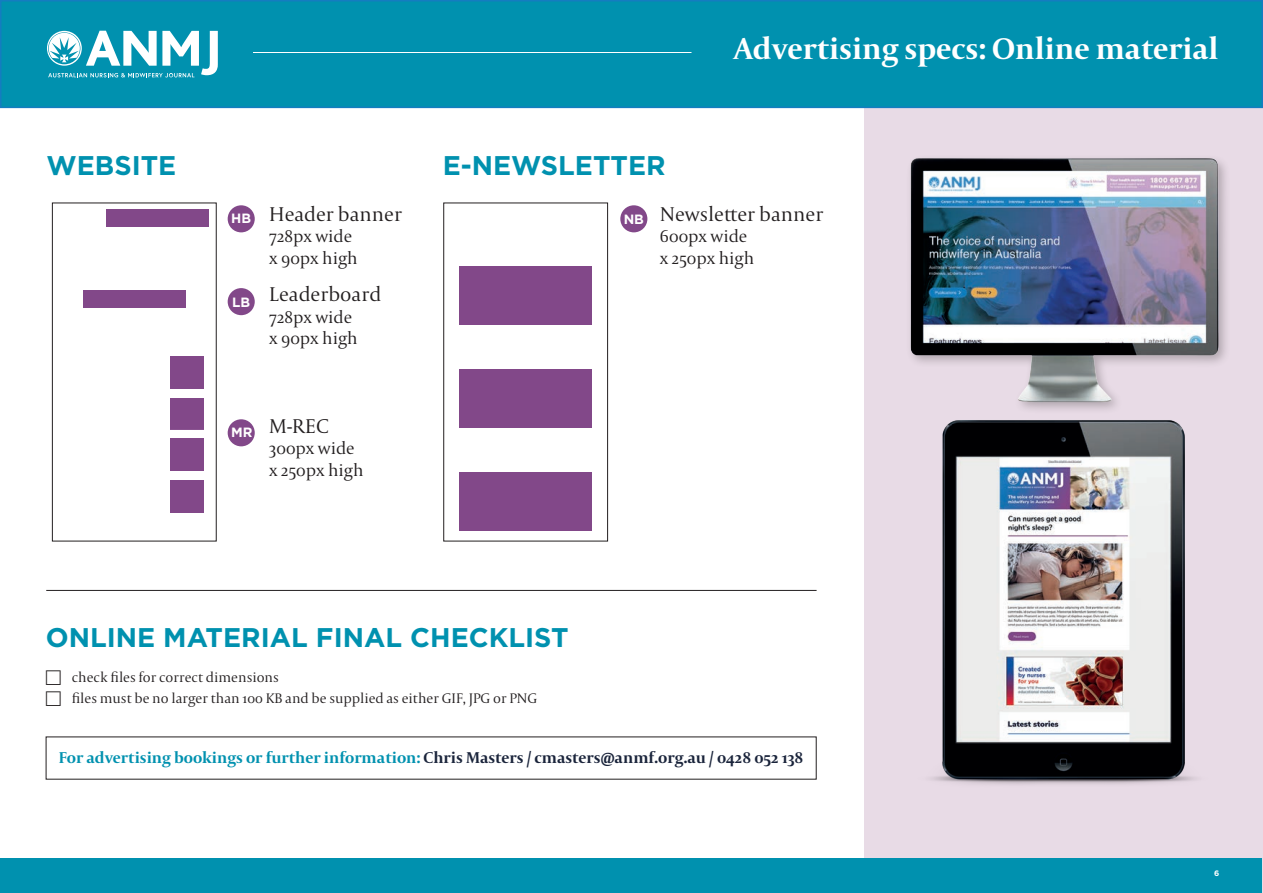
<style>
.page{position:relative;width:1263px;height:893px;background:#fff}
.page>*{position:absolute;margin:0;border:0;box-sizing:border-box;transform-origin:0 0}
.t1{font:700 31.65px "Capitolium 2";color:#fff}
.t2{font:700 27px "Gotham";color:#0091af}
.t3{font:300 21px "Capitolium 2";color:#231f20}
.t4{font:300 18px/21.6px "Capitolium 2";color:#231f20}
.t5{font:700 16.5px "Capitolium 2";color:#1a243b}
.t6{font:300 14.55px/20.7px "Capitolium 2";color:#231f20}
.t7{font:700 13.5px "Gotham";color:#fff}
.t8{font:700 7.95px "Gotham";color:#fff}
.s1{color:#0091af}
</style>
<div class="page">
<div style="left:864px;top:97px;width:399px;height:796px;background:#e8dbe6"></div>
<div style="left:1px;top:1px;width:1261px;height:106px;background:#0091af"></div>
<div style="left:0;top:0;width:1263px;height:108px;border:2px solid #147dc0"></div>
<svg style="left:47px;top:31px;width:171px;height:46px"></svg>
<hr style="left:253px;top:52px;width:438px;height:1px;background:#fff">
<div style="left:0;top:858px;width:1261px;height:35px;background:#0091af"></div>
<hr style="left:46px;top:590px;width:770px;height:1px;background:#231f20">
<img style="left:931px;top:420px;width:265px;height:365px">
<img style="left:910px;top:158px;width:316px;height:252px">
<div style="left:228px;top:205px;width:27px;height:27px;background:#824889;border-radius:50%"></div>
<div style="left:228px;top:288px;width:27px;height:27px;background:#824889;border-radius:50%"></div>
<div style="left:228px;top:419px;width:27px;height:27px;background:#824889;border-radius:50%"></div>
<div style="left:620px;top:205px;width:27px;height:27px;background:#824889;border-radius:50%"></div>
<div style="left:83px;top:290px;width:102px;height:18px;background:#824889"></div>
<div style="left:170px;top:356px;width:34px;height:33px;background:#824889"></div>
<div style="left:170px;top:438px;width:34px;height:33px;background:#824889"></div>
<div style="left:170px;top:399px;width:34px;height:32px;background:#824889"></div>
<div style="left:170px;top:481px;width:34px;height:32px;background:#824889"></div>
<div style="left:107px;top:210px;width:102px;height:17px;background:#824889"></div>
<div style="left:459px;top:266px;width:133px;height:59px;background:#824889"></div>
<div style="left:459px;top:369px;width:133px;height:59px;background:#824889"></div>
<div style="left:459px;top:472px;width:133px;height:59px;background:#824889"></div>
<div style="left:52px;top:203px;width:164px;height:338px;border:1px solid #231f20"></div>
<div style="left:443px;top:203px;width:165px;height:338px;border:1px solid #231f20"></div>
<h1 class="t1" style="left:734px;top:27px;width:486px">Advertising specs: Online material</h1>
<h2 class="t2" style="left:47px;top:147px;width:131px">WEBSITE</h2>
<h2 class="t2" style="left:443px;top:147px;width:224px">E-NEWSLETTER</h2>
<h3 class="t3" style="left:269px;top:200px;width:134px">Header banner</h3>
<p class="t4" style="left:269px;top:225px;width:90px">728px wide x 90px high</p>
<h3 class="t3" style="left:660px;top:200px;width:165px">Newsletter banner</h3>
<p class="t4" style="left:660px;top:225px;width:96px">600px wide x 250px high</p>
<p class="t7" style="left:231px;top:210px;width:21px">HB</p>
<p class="t7" style="left:624px;top:210px;width:22px">NB</p>
<p class="t7" style="left:232px;top:293px;width:20px">LB</p>
<h3 class="t3" style="left:269px;top:280px;width:114px">Leaderboard</h3>
<p class="t4" style="left:269px;top:306px;width:90px">728px wide x 90px high</p>
<p class="t7" style="left:231px;top:424px;width:23px">MR</p>
<h3 class="t3" style="left:269px;top:412px;width:61px">M-REC</h3>
<p class="t4" style="left:269px;top:437px;width:96px">300px wide x 250px high</p>
<h2 class="t2" style="left:46px;top:620px;width:524px">ONLINE MATERIAL FINAL CHECKLIST</h2>
<p class="t6" style="left:72px;top:666px;width:467px">check files for correct dimensions<br>files must be no larger than 100 KB and be supplied as either GIF, JPG or PNG</p>
<p class="t5" style="left:59px;top:746px;width:746px"><span class="s1">For advertising bookings or further information:</span> Chris Masters / cmasters@anmf.org.au / 0428 052 138</p>
<p class="t8" style="left:1214px;top:868px;width:7px">6</p>
</div>
